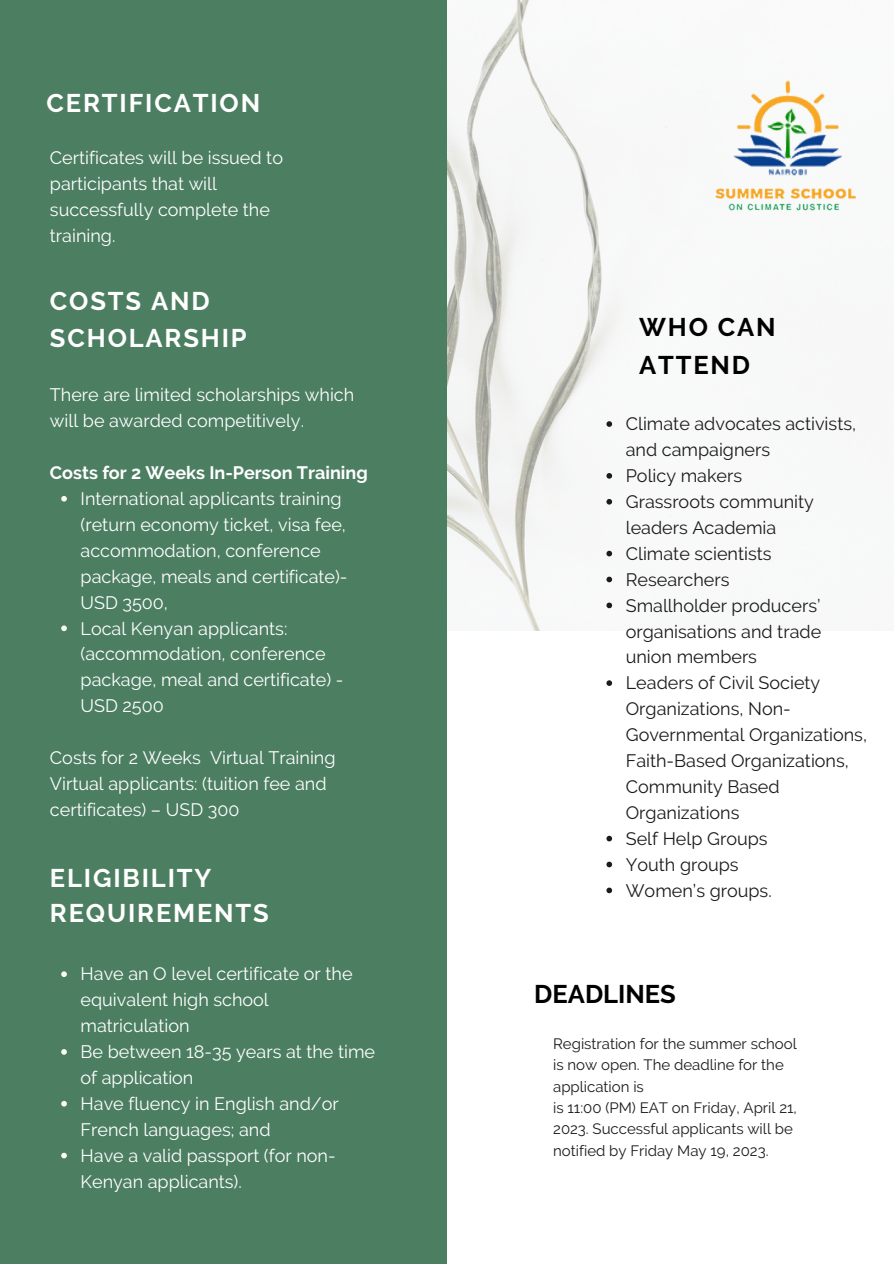
<style>
.page{position:relative;width:894px;height:1264px;background:#fff}
.page>*{position:absolute;margin:0;border:0;box-sizing:border-box;transform-origin:0 0}
.t1{font:700 25.5px/35px "Raleway";letter-spacing:.075em;color:#fff}
.t2{font:700 25.5px/37.2px "Raleway";letter-spacing:.07em;color:#000}
.t3{font:700 25.5px "Raleway";color:#000}
.t4{font:18px/26px "Raleway";color:#fff}
.t5{font:18px/26px "Raleway";color:#1b1b1a}
.t6{font:700 18px "Raleway";color:#fff}
.t7{font:15px/21.5px "Raleway";color:#1b1b1a}
</style>
<div class="page">
<img style="left:446px;top:0;width:444px;height:631px">
<img style="left:706px;top:80px;width:159px;height:152px">
<div style="left:0;top:0;width:446px;height:1263px;background:#4c7e62"></div>
<svg style="left:61px;top:496px;width:6px;height:5px"></svg>
<svg style="left:61px;top:625px;width:6px;height:6px"></svg>
<svg style="left:61px;top:971px;width:6px;height:6px"></svg>
<svg style="left:61px;top:1049px;width:6px;height:5px"></svg>
<svg style="left:61px;top:1101px;width:6px;height:5px"></svg>
<svg style="left:61px;top:1152px;width:6px;height:6px"></svg>
<svg style="left:606px;top:421px;width:6px;height:6px"></svg>
<svg style="left:606px;top:473px;width:6px;height:5px"></svg>
<svg style="left:606px;top:499px;width:6px;height:5px"></svg>
<svg style="left:606px;top:551px;width:6px;height:5px"></svg>
<svg style="left:606px;top:576px;width:6px;height:6px"></svg>
<svg style="left:606px;top:602px;width:6px;height:6px"></svg>
<svg style="left:606px;top:680px;width:6px;height:6px"></svg>
<svg style="left:606px;top:835px;width:6px;height:6px"></svg>
<svg style="left:606px;top:861px;width:6px;height:6px"></svg>
<svg style="left:606px;top:887px;width:6px;height:6px"></svg>
<h1 class="t1" style="left:47px;top:85px;width:215px">CERTIFICATION</h1>
<p class="t4" style="left:50px;top:145px;width:234px">Certificates will be issued to participants that will successfully complete the training.</p>
<h1 class="t1" style="left:50px;top:282px;width:198px;line-height:37.2px">COSTS AND<br>SCHOLARSHIP</h1>
<p class="t4" style="left:50px;top:382px;width:306px">There are limited scholarships which will be awarded competitively.</p>
<p class="t6" style="left:50px;top:462px;width:319px">Costs for 2 Weeks In-Person Training</p>
<p class="t4" style="left:81px;top:485px;width:268px">International applicants training (return economy ticket, visa fee, accommodation, conference package, meals and certificate)-<br>USD 3500,<br>Local Kenyan applicants: (accommodation, conference package, meal and certificate) -<br>USD 2500</p>
<p class="t4" style="left:50px;top:744px;width:287px">Costs for 2 Weeks Virtual Training<br>Virtual applicants: (tuition fee and certificates) – USD 300</p>
<h1 class="t1" style="left:50px;top:860px;width:220px">ELIGIBILITY<br>REQUIREMENTS</h1>
<p class="t4" style="left:81px;top:961px;width:296px">Have an O level certificate or the equivalent high school matriculation<br>Be between 18-35 years at the time of application<br>Have fluency in English and/or<br>French languages; and<br>Have a valid passport (for non-<br>Kenyan applicants).</p>
<h1 class="t2" style="left:639px;top:309px;width:138px">WHO CAN<br>ATTEND</h1>
<p class="t5" style="left:625px;top:411px;width:243px">Climate advocates activists, and campaigners<br>Policy makers<br>Grassroots community leaders Academia<br>Climate scientists<br>Researchers<br>Smallholder producers’ organisations and trade union members<br>Leaders of Civil Society<br>Organizations, Non-<br>Governmental Organizations,<br>Faith-Based Organizations,<br>Community Based<br>Organizations<br>Self Help Groups<br>Youth groups<br>Women’s groups.</p>
<h1 class="t3" style="left:534px;top:979px;width:143px">DEADLINES</h1>
<p class="t7" style="left:553px;top:1032px;width:245px">Registration for the summer school is now open. The deadline for the application is<br>is 11:00 (PM) EAT on Friday, April 21,<br>2023. Successful applicants will be notified by Friday May 19, 2023.</p>
</div>
